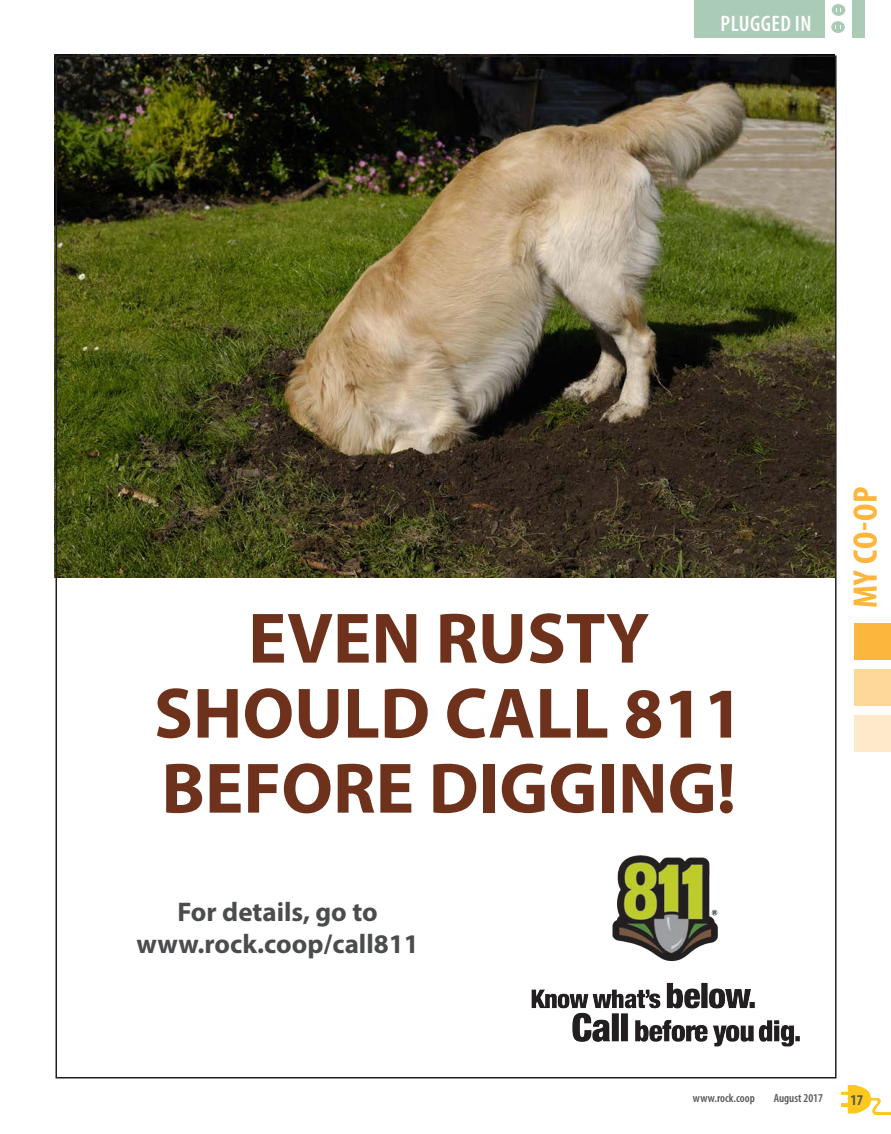
<style>
.page{position:relative;width:891px;height:1134px;background:#fff}
.page>*{position:absolute;margin:0;border:0;box-sizing:border-box;transform-origin:0 0}
.t1{font:700 72px/75px "Myriad Pro";color:#6e321c}
.t2{font:700 condensed 34.2px "Myriad Pro";color:#fcb53d;scale:1.05 1}
.t3{font:700 27px "Myriad Pro";color:#4b4c4d}
.t4{font:600 condensed 22.5px "Myriad Pro";letter-spacing:.02em;color:#fff}
.t5{font:700 condensed 15px "Myriad Pro";color:#57585a}
.t6{font:600 condensed 12px "Myriad Pro";color:#57585a}
</style>
<div class="page">
<img style="left:54px;top:54px;width:781px;height:523px">
<img style="left:841px;top:1085px;width:50px;height:30px">
<div style="left:854px;top:623px;width:37px;height:37px;background:#fcb53d"></div>
<div style="left:854px;top:669px;width:37px;height:37px;background:#fed79b"></div>
<div style="left:854px;top:715px;width:37px;height:37px;background:#feeaca"></div>
<div style="left:694px;top:0;width:170px;height:37px;background:#aacbb5"></div>
<div style="left:825px;top:0;width:27px;height:38px;background:#fff"></div>
<div style="left:832px;top:4px;width:13px;height:12px;background:#aacbb5;border-radius:50%"></div>
<div style="left:831px;top:21px;width:14px;height:12px;background:#aacbb5;border-radius:50%"></div>
<img style="left:612px;top:855px;width:106px;height:107px">
<img style="left:531px;top:982px;width:269px;height:65px">
<p class="t4" style="left:721px;top:9px;width:93px">PLUGGED IN</p>
<p class="t1" style="left:248px;top:599px;width:403px">EVEN RUSTY</p>
<p class="t1" style="left:154px;top:674px;width:591px">SHOULD CALL 811<br>BEFORE DIGGING!</p>
<p class="t3" style="left:177px;top:894px;width:202px">For details, go to</p>
<p class="t3" style="left:136px;top:927px;width:284px">www.rock.coop/call811</p>
<p class="t2" style="left:844px;top:608px;width:117px;rotate:-90deg">MY CO-OP</p>
<p class="t6" style="left:693px;top:1091px;width:63px">www.rock.coop</p>
<p class="t6" style="left:774px;top:1091px;width:51px">August 2017</p>
<p class="t5" style="left:850px;top:1090px;width:14px">17</p>
</div>
